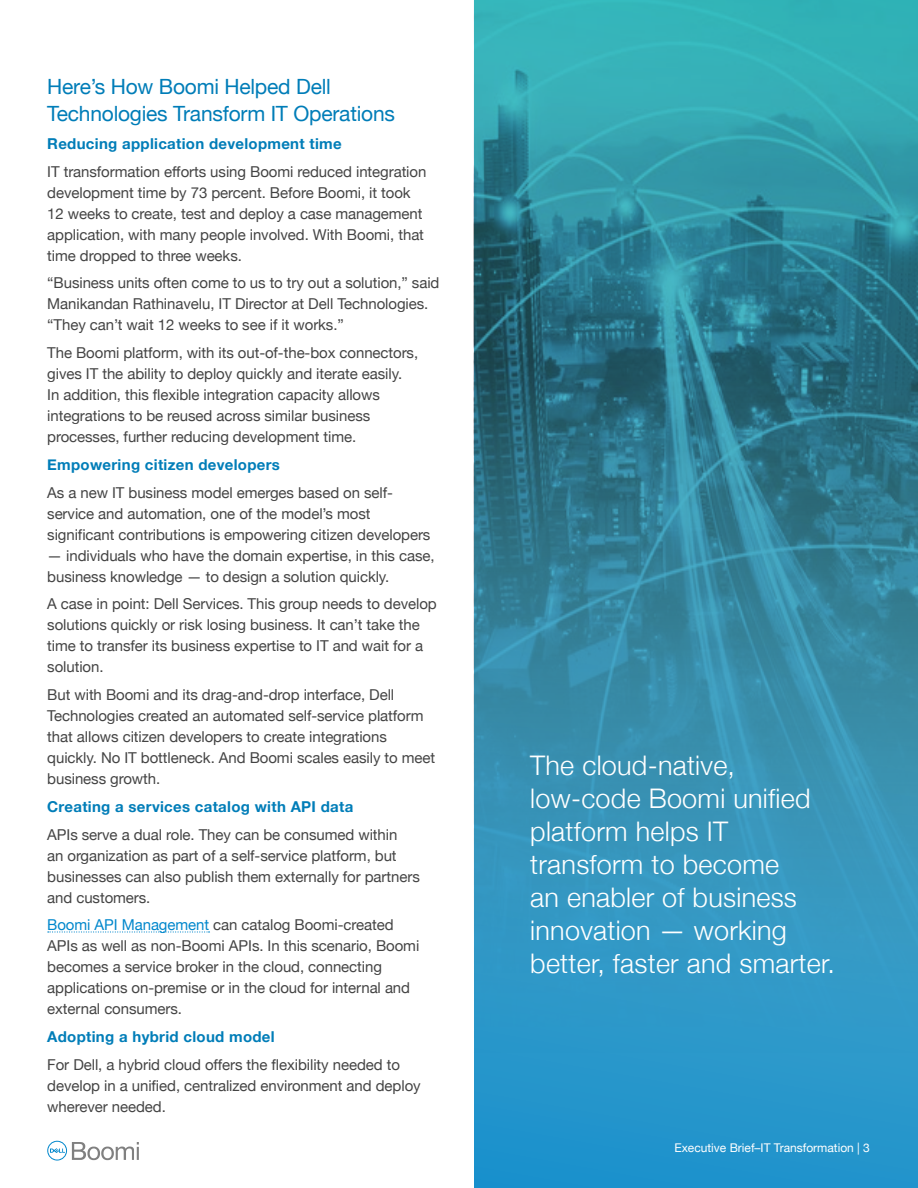
<style>
.page{position:relative;width:918px;height:1188px;background:#fff}
.page>*{position:absolute;margin:0;border:0;box-sizing:border-box;transform-origin:0 0}
.t1{font:300 27px/33px "Helvetica Neue";letter-spacing:.01em;color:#fff}
.t2{font:21px/27px "Helvetica Neue";letter-spacing:-.01em;color:#007db8}
.t3{font:15px/21px "Helvetica Neue";letter-spacing:-.005em;color:#444}
.t4{font:700 15px "Helvetica Neue";letter-spacing:.02em;color:#007db8}
.t5{font:12px "Helvetica Neue";color:#fff}
.s1{color:#0087cc}
</style>
<div class="page">
<svg style="left:47px;top:1141px;width:92px;height:20px"></svg>
<svg style="left:474px;top:0;width:444px;height:1188px;background:#308daa"></svg>
<svg style="left:48px;top:931px;width:162px;height:2px"></svg>
<h2 class="t2" style="left:47px;top:74px;width:349px">Here’s How Boomi Helped Dell<br>Technologies Transform IT Operations</h2>
<p class="t4" style="left:47px;top:132px;width:296px">Reducing application development time</p>
<p class="t3" style="left:47px;top:162px;width:381px">IT transformation efforts using Boomi reduced integration development time by 73 percent. Before Boomi, it took 12 weeks to create, test and deploy a case management application, with many people involved. With Boomi, that time dropped to three weeks.</p>
<p class="t3" style="left:47px;top:274px;width:394px">“Business units often come to us to try out a solution,” said<br>Manikandan Rathinavelu, IT Director at Dell Technologies. “They can’t wait 12 weeks to see if it works.”</p>
<p class="t3" style="left:47px;top:343px;width:373px">The Boomi platform, with its out-of-the-box connectors, gives IT the ability to deploy quickly and iterate easily.<br>In addition, this flexible integration capacity allows integrations to be reused across similar business processes, further reducing development time.</p>
<p class="t4" style="left:47px;top:453px;width:234px">Empowering citizen developers</p>
<p class="t3" style="left:47px;top:483px;width:385px">As a new IT business model emerges based on self&shy;service and automation, one of the model’s most significant contributions is empowering citizen developers</p>
<p class="t3" style="left:47px;top:546px;width:389px">— individuals who have the domain expertise, in this case, business knowledge — to design a solution quickly.</p>
<p class="t3" style="left:47px;top:595px;width:391px">A case in point: Dell Services. This group needs to develop solutions quickly or risk losing business. It can’t take the time to transfer its business expertise to IT and wait for a solution.</p>
<p class="t3" style="left:47px;top:685px;width:390px">But with Boomi and its drag-and-drop interface, Dell Technologies created an automated self-service platform that allows citizen developers to create integrations quickly. No IT bottleneck. And Boomi scales easily to meet business growth.</p>
<p class="t4" style="left:47px;top:795px;width:308px">Creating a services catalog with API data</p>
<p class="t3" style="left:47px;top:825px;width:374px">APIs serve a dual role. They can be consumed within<br>an organization as part of a self-service platform, but businesses can also publish them externally for partners and customers.</p>
<p class="t3" style="left:47px;top:916px;width:374px"><span class="s1">Boomi API Management</span> can catalog Boomi-created APIs as well as non-Boomi APIs. In this scenario, Boomi becomes a service broker in the cloud, connecting applications on-premise or in the cloud for internal and external consumers.</p>
<p class="t4" style="left:47px;top:1025px;width:229px">Adopting a hybrid cloud model</p>
<p class="t3" style="left:47px;top:1055px;width:375px">For Dell, a hybrid cloud offers the flexibility needed to develop in a unified, centralized environment and deploy wherever needed.</p>
<h1 class="t1" style="left:530px;top:747px;width:306px">The cloud-native, low-code Boomi unified platform helps IT transform to become<br>an enabler of business innovation — working better, faster and smarter.</h1>
<p class="t5" style="left:674px;top:1139px;width:197px">Executive Brief–IT Transformation | 3</p>
</div>
